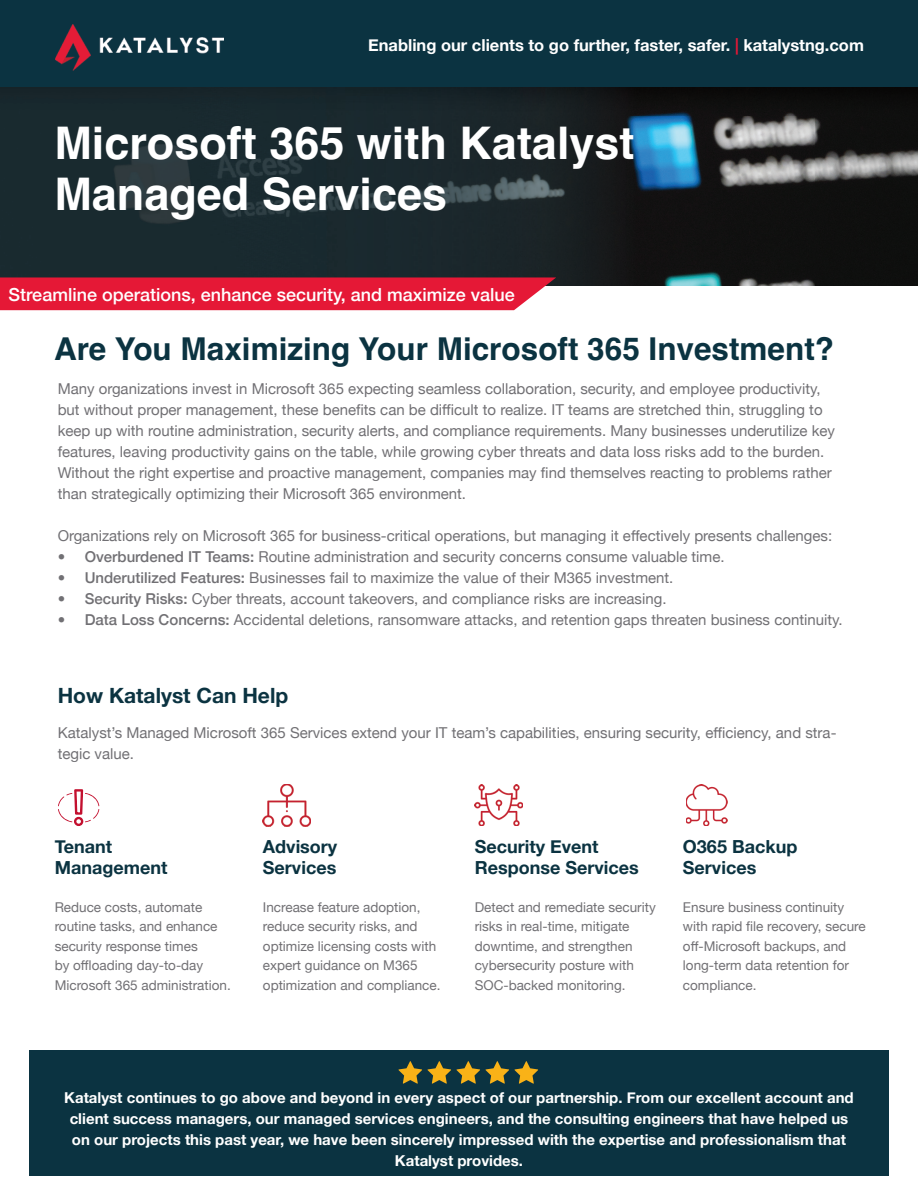
<style>
.page{position:relative;width:918px;height:1188px;background:#fff}
.page>*{position:absolute;margin:0;border:0;box-sizing:border-box;transform-origin:0 0}
.t1{font:700 45px/51px "Helvetica";color:#fff}
.t2{font:700 31.5px "Helvetica";color:#0b3341}
.t3{font:700 21px "Helvetica Neue";color:#0b3341}
.t4{font:700 18px/21px "Helvetica Neue";color:#0b3341}
.t5{font:500 18px "Helvetica Neue";color:#fff}
.t6{font:700 16.5px "Helvetica Neue";color:#fff}
.t7{font:15px/21px "Helvetica Neue";color:#717074}
.t8{font:700 15px/21px "Helvetica Neue";color:#fff;text-align:center}
.t9{font:13.5px/19.5px "Helvetica Neue";color:#717074}
.s1{color:#e51836}
.s2{font-weight:500}
</style>
<div class="page">
<img style="left:0;top:86px;width:918px;height:200px">
<div style="left:0;top:0;width:918px;height:86px;background:#0b3341"></div>
<img style="left:56px;top:24px;width:168px;height:46px">
<div style="left:0;top:277px;width:556px;height:33px;background:#e51836"></div>
<div style="left:29px;top:1050px;width:860px;height:125px;background:#0b3341"></div>
<svg style="left:398px;top:1061px;width:140px;height:23px"></svg>
<img style="left:686px;top:784px;width:42px;height:42px">
<img style="left:263px;top:784px;width:48px;height:42px">
<svg style="left:58px;top:789px;width:41px;height:37px"></svg>
<img style="left:475px;top:785px;width:48px;height:41px">
<p class="t6" style="left:368px;top:32px;width:497px">Enabling our clients to go further, faster, safer. <span class="s1">|</span> katalystng.com</p>
<h1 class="t1" style="left:54px;top:123px;width:582px">Microsoft 365 with Katalyst<br>Managed Services</h1>
<p class="t5" style="left:9px;top:280px;width:508px">Streamline operations, enhance security, and maximize value</p>
<h2 class="t2" style="left:54px;top:330px;width:782px">Are You Maximizing Your Microsoft 365 Investment?</h2>
<p class="t7" style="left:58px;top:379px;width:779px">Many organizations invest in Microsoft 365 expecting seamless collaboration, security, and employee productivity, but without proper management, these benefits can be difficult to realize. IT teams are stretched thin, struggling to keep up with routine administration, security alerts, and compliance requirements. Many businesses underutilize key features, leaving productivity gains on the table, while growing cyber threats and data loss risks add to the burden.<br>Without the right expertise and proactive management, companies may find themselves reacting to problems rather than strategically optimizing their Microsoft 365 environment.</p>
<p class="t7" style="left:58px;top:526px;width:776px">Organizations rely on Microsoft 365 for business-critical operations, but managing it effectively presents challenges:</p>
<p class="t7" style="left:58px;top:547px;width:668px"><span class="s2">• Overburdened IT Teams:</span> Routine administration and security concerns consume valuable time.</p>
<p class="t7" style="left:58px;top:568px;width:617px"><span class="s2">• Underutilized Features:</span> Businesses fail to maximize the value of their M365 investment.</p>
<p class="t7" style="left:58px;top:589px;width:610px"><span class="s2">• Security Risks:</span> Cyber threats, account takeovers, and compliance risks are increasing.</p>
<p class="t7" style="left:58px;top:610px;width:786px"><span class="s2">• Data Loss Concerns:</span> Accidental deletions, ransomware attacks, and retention gaps threaten business continuity.</p>
<h3 class="t3" style="left:58px;top:679px;width:232px">How Katalyst Can Help</h3>
<p class="t7" style="left:58px;top:723px;width:780px">Katalyst’s Managed Microsoft 365 Services extend your IT team’s capabilities, ensuring security, efficiency, and stra&shy;tegic value.</p>
<p class="t4" style="left:55px;top:837px;width:114px">Tenant<br>Management</p>
<p class="t9" style="left:55px;top:898px;width:178px">Reduce costs, automate routine tasks, and enhance security response times<br>by offloading day-to-day<br>Microsoft 365 administration.</p>
<p class="t4" style="left:263px;top:837px;width:76px">Advisory<br>Services</p>
<p class="t9" style="left:263px;top:898px;width:179px">Increase feature adoption, reduce security risks, and optimize licensing costs with expert guidance on M365 optimization and compliance.</p>
<p class="t4" style="left:475px;top:837px;width:166px">Security Event<br>Response Services</p>
<p class="t9" style="left:475px;top:898px;width:183px">Detect and remediate security risks in real-time, mitigate downtime, and strengthen cybersecurity posture with<br>SOC-backed monitoring.</p>
<p class="t4" style="left:683px;top:837px;width:116px">O365 Backup<br>Services</p>
<p class="t9" style="left:683px;top:898px;width:184px">Ensure business continuity with rapid file recovery, secure off-Microsoft backups, and long-term data retention for compliance.</p>
<p class="t8" style="left:64px;top:1087px;width:791px">Katalyst continues to go above and beyond in every aspect of our partnership. From our excellent account and client success managers, our managed services engineers, and the consulting engineers that have helped us on our projects this past year, we have been sincerely impressed with the expertise and professionalism that Katalyst provides.</p>
</div>
